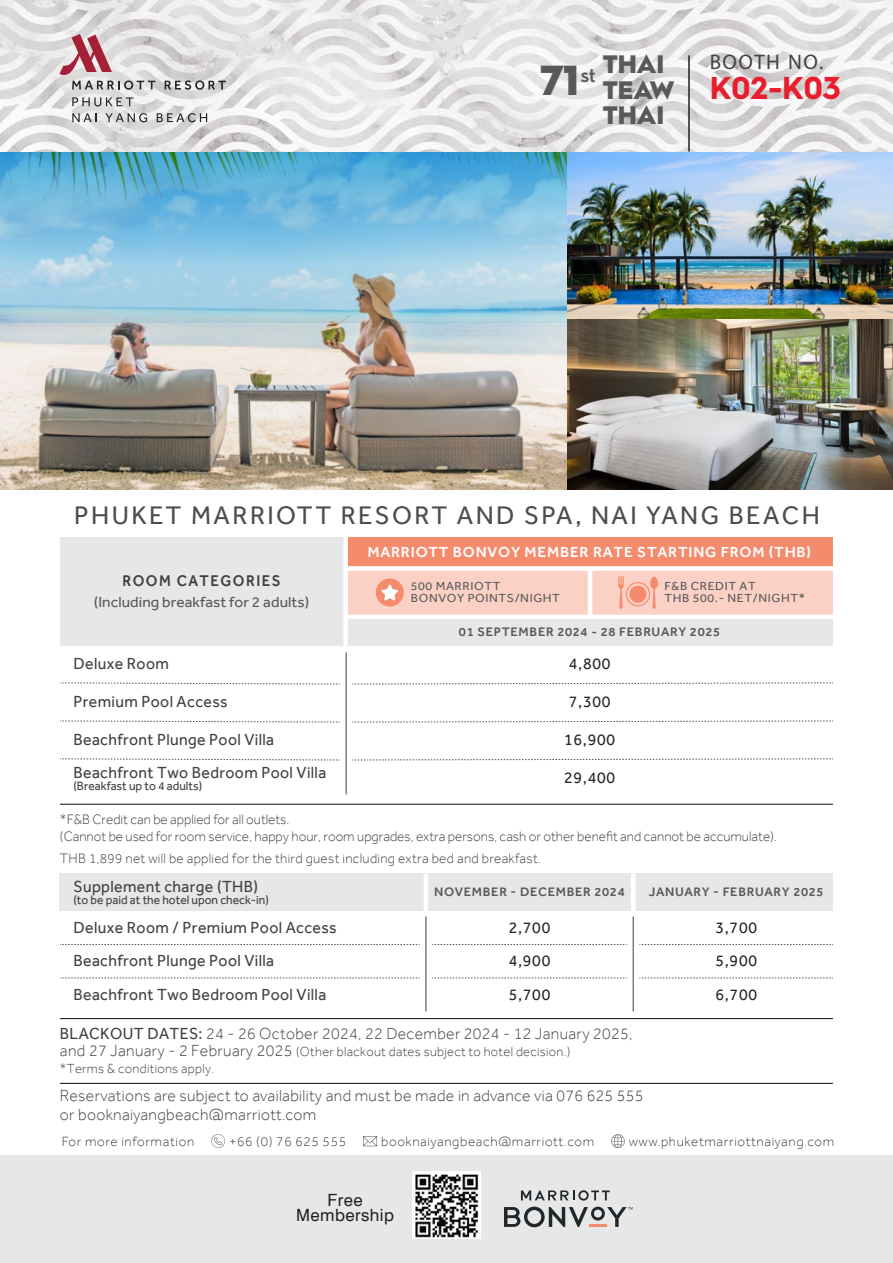
<style>
.page{position:relative;width:893px;height:1263px;background:#fff}
.page>*{position:absolute;margin:0;border:0;box-sizing:border-box;transform-origin:0 0}
.t1{font:900 42px "Hurme Geometric Sans 2";color:#58595b}
.t2{font:700 31.65px "Hurme Geometric Sans 2";color:#e91d2d}
.t3{font:26.1px "Effra";letter-spacing:.095em;color:#4d4d4f}
.t4{font:900 25.35px/25.3px "Hurme Geometric Sans 2";color:#58595b}
.t5{font:21.15px "Myriad Pro";letter-spacing:.065em;color:#414042}
.t6{font:16.8px/14.7px "Swiss 721 BT";letter-spacing:.025em;color:#231f20;text-align:center}
.t7{font:16.5px/32.8px "Effra";letter-spacing:.025em;color:#414042;scale:.96 1}
.t8{font:300 16.5px/19px "Effra";letter-spacing:.025em;color:#414042;scale:.96 1}
.t9{font:16.5px/33.5px "Effra";letter-spacing:.05em;color:#242729;scale:.96 1}
.t10{font:500 15.9px "Effra";letter-spacing:.1em;color:#414042;scale:.94 1}
.t11{font:500 15px "Effra";letter-spacing:.05em;color:#fff}
.t12{font:15px "Effra";letter-spacing:.005em;color:#58595b}
.t13{font:300 14.1px/16.5px "Effra";color:#414042;scale:.96 1}
.t14{font:300 14.1px "Effra";letter-spacing:.02em;color:#414042;scale:.96 1}
.t15{font:300 13.8px "Effra";letter-spacing:.05em;color:#414042}
.t16{font:300 13.5px/17.4px "Effra";letter-spacing:.025em;color:#414042;scale:.96 1}
.t17{font:500 12.6px "Effra";letter-spacing:.05em;color:#58595b}
.t18{font:12.45px "Effra";color:#414042;scale:.96 1}
.t19{font:12px/12px "Effra";letter-spacing:.05em;color:#58595b}
.s1{font-weight:400}
.s2{font-size:16.5px}
</style>
<div class="page">
<div style="left:0;top:1155px;width:893px;height:108px;background:#e6e7e8"></div>
<img style="left:0;top:0;width:893px;height:153px">
<img style="left:0;top:153px;width:893px;height:336px">
<svg style="left:0;top:153px;width:566px;height:170px;background:#85c0dd"></svg>
<svg style="left:211px;top:1134px;width:14px;height:14px"></svg>
<svg style="left:363px;top:1136px;width:14px;height:10px"></svg>
<svg style="left:611px;top:1134px;width:14px;height:14px"></svg>
<svg style="left:60px;top:682px;width:280px;height:3px"></svg>
<svg style="left:60px;top:720px;width:280px;height:3px"></svg>
<div style="left:346px;top:537px;width:487px;height:31px;background:#f58b6d"></div>
<div style="left:590px;top:568px;width:243px;height:49px;background:#fbd1c5"></div>
<div style="left:346px;top:617px;width:487px;height:28px;background:#e6e7e8"></div>
<svg style="left:60px;top:758px;width:280px;height:3px"></svg>
<svg style="left:352px;top:682px;width:481px;height:3px"></svg>
<svg style="left:352px;top:720px;width:481px;height:3px"></svg>
<svg style="left:352px;top:758px;width:481px;height:3px"></svg>
<hr style="left:60px;top:804px;width:773px;height:1px;background:#242729">
<hr style="left:60px;top:1018px;width:773px;height:1px;background:#242729">
<hr style="left:60px;top:1083px;width:773px;height:1px;background:#242729">
<div style="left:60px;top:537px;width:283px;height:108px;background:#e6e7e8"></div>
<div style="left:60px;top:873px;width:773px;height:38px;background:#e6e7e8"></div>
<div style="left:346px;top:568px;width:244px;height:49px;background:#fbd1c5"></div>
<hr style="left:347px;top:615px;width:487px;height:4px;background:#fff">
<div style="left:347px;top:566px;width:487px;height:5px;background:#fff"></div>
<div style="left:343px;top:537px;width:5px;height:108px;background:#fff"></div>
<hr style="left:346px;top:652px;width:1px;height:142px;background:#414042">
<div style="left:376px;top:578px;width:28px;height:28px;background:#f58b6d;border-radius:50%"></div>
<svg style="left:381px;top:584px;width:17px;height:17px"></svg>
<svg style="left:618px;top:576px;width:40px;height:33px"></svg>
<hr style="left:688px;top:55px;width:2px;height:97px;background:#231f20">
<svg style="left:59px;top:34px;width:96px;height:56px;background:#cfb8bc"></svg>
<svg style="left:72px;top:97px;width:61px;height:9px"></svg>
<svg style="left:72px;top:113px;width:25px;height:9px"></svg>
<svg style="left:105px;top:113px;width:42px;height:9px"></svg>
<svg style="left:157px;top:113px;width:50px;height:9px"></svg>
<svg style="left:165px;top:80px;width:61px;height:10px"></svg>
<hr style="left:588px;top:568px;width:4px;height:49px;background:#fff">
<svg style="left:521px;top:1190px;width:89px;height:10px"></svg>
<svg style="left:504px;top:1207px;width:128px;height:20px"></svg>
<div style="left:412px;top:1171px;width:69px;height:68px;background:#fff"></div>
<img style="left:415px;top:1174px;width:64px;height:64px">
<svg style="left:60px;top:944px;width:360px;height:1px"></svg>
<svg style="left:60px;top:978px;width:360px;height:1px"></svg>
<svg style="left:432px;top:944px;width:195px;height:1px"></svg>
<svg style="left:432px;top:978px;width:195px;height:1px"></svg>
<svg style="left:639px;top:944px;width:194px;height:1px"></svg>
<svg style="left:639px;top:978px;width:194px;height:1px"></svg>
<hr style="left:426px;top:916px;width:1px;height:95px;background:#414042">
<hr style="left:633px;top:916px;width:1px;height:95px;background:#414042">
<hr style="left:424px;top:873px;width:4px;height:38px;background:#fff">
<hr style="left:631px;top:873px;width:4px;height:38px;background:#fff">
<h1 class="t1" style="left:540px;top:51px;width:40px">71</h1>
<h3 class="t4" style="left:603px;top:51px;width:73px;text-indent:-23px"><sub>st</sub> THAI<br>TEAW<br>THAI</h3>
<p class="t5" style="left:710px;top:49px;width:115px">BOOTH NO.</p>
<h2 class="t2" style="left:710px;top:66px;width:132px">K02-K03</h2>
<h3 class="t3" style="left:74px;top:500px;width:747px">PHUKET MARRIOTT RESORT AND SPA, NAI YANG BEACH</h3>
<p class="t10" style="left:122px;top:571px;width:170px">ROOM CATEGORIES</p>
<p class="t12" style="left:94px;top:593px;width:217px">(Including breakfast for 2 adults)</p>
<p class="t7" style="left:73px;top:647px;width:101px">Deluxe Room</p>
<p class="t7" style="left:73px;top:685px;width:162px">Premium Pool Access</p>
<p class="t7" style="left:73px;top:723px;width:265px">Beachfront Plunge Pool Villa<br>Beachfront Two Bedroom Pool Villa</p>
<p class="t18" style="left:73px;top:778px;width:136px">(Breakfast up to 4 adults)</p>
<p class="t11" style="left:367px;top:543px;width:445px">MARRIOTT BONVOY MEMBER RATE STARTING FROM (THB)</p>
<p class="t19" style="left:411px;top:580px;width:151px">500 MARRIOTT<br>BONVOY POINTS/NIGHT</p>
<p class="t19" style="left:664px;top:580px;width:142px">F&amp;B CREDIT AT<br>THB 500.- NET/NIGHT*</p>
<p class="t17" style="left:459px;top:625px;width:263px">01 SEPTEMBER 2024 - 28 FEBRUARY 2025</p>
<p class="t9" style="left:569px;top:647px;width:45px">4,800</p>
<p class="t9" style="left:569px;top:685px;width:45px">7,300</p>
<p class="t9" style="left:564px;top:722px;width:55px">16,900</p>
<p class="t9" style="left:564px;top:760px;width:55px">29,400</p>
<p class="t13" style="left:60px;top:811px;width:748px">*F&amp;B Credit can be applied for all outlets.<br>(Cannot be used for room service, happy hour, room upgrades, extra persons, cash or other benefit and cannot be accumulate).</p>
<p class="t14" style="left:60px;top:851px;width:503px">THB 1,899 net will be applied for the third guest including extra bed and breakfast.</p>
<p class="t7" style="left:73px;top:870px;width:194px">Supplement charge (THB)</p>
<p class="t18" style="left:73px;top:892px;width:205px">(to be paid at the hotel upon check-in)</p>
<p class="t7" style="left:73px;top:911px;width:276px">Deluxe Room / Premium Pool Access</p>
<p class="t7" style="left:73px;top:944px;width:210px">Beachfront Plunge Pool Villa</p>
<p class="t7" style="left:73px;top:977px;width:265px">Beachfront Two Bedroom Pool Villa</p>
<p class="t17" style="left:434px;top:884px;width:192px">NOVEMBER - DECEMBER 2024</p>
<p class="t9" style="left:509px;top:910px;width:45px">2,700</p>
<p class="t9" style="left:509px;top:944px;width:45px">4,900<br>5,700</p>
<p class="t8" style="left:60px;top:1024px;width:598px"><span class="s1">BLACKOUT DATES:</span> 24 - 26 October 2024, 22 December 2024 - 12 January 2025,</p>
<p class="t16" style="left:60px;top:1042px;width:533px"><span class="s2">and 27 January - 2 February 2025</span> (Other blackout dates subject to hotel decision.) *Terms &amp; conditions apply.</p>
<p class="t17" style="left:649px;top:884px;width:176px">JANUARY - FEBRUARY 2025</p>
<p class="t9" style="left:715px;top:910px;width:45px">3,700</p>
<p class="t9" style="left:715px;top:944px;width:45px">5,900<br>6,700</p>
<p class="t8" style="left:60px;top:1086px;width:609px">Reservations are subject to availability and must be made in advance via 076 625 555 or booknaiyangbeach@marriott.com</p>
<p class="t15" style="left:62px;top:1133px;width:134px">For more information</p>
<p class="t15" style="left:229px;top:1133px;width:118px">+66 (0) 76 625 555</p>
<p class="t15" style="left:381px;top:1133px;width:215px">booknaiyangbeach@marriott.com</p>
<p class="t15" style="left:629px;top:1133px;width:207px">www.phuketmarriottnaiyang.com</p>
<p class="t6" style="left:296px;top:1193px;width:99px">Free<br>Membership</p>
</div>
